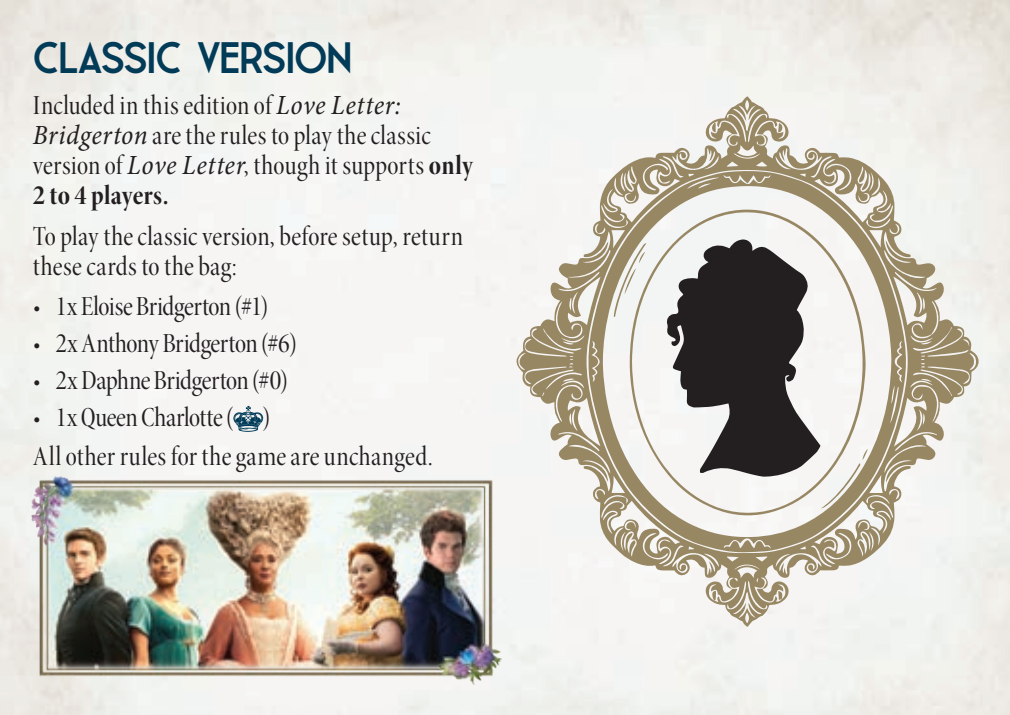
<style>
.page{position:relative;width:1010px;height:715px;background:#fff}
.page>*{position:absolute;margin:0;border:0;box-sizing:border-box;transform-origin:0 0}
.t1{font:700 44px "Leaner";letter-spacing:-.03em;color:#013b58}
.t2{font:28px/30px "Minion Pro Cn Disp";letter-spacing:.005em;color:#231f20}
.t3{font:28px "Minion Pro Cn Disp";letter-spacing:-.015em;color:#231f20}
.t4{font:28px "Minion Pro Cn Disp";letter-spacing:-.02em;color:#231f20}
.t5{font:28px "Minion Pro Bold Cn Disp";letter-spacing:.01em;color:#231f20}
.s1{font-family:"Minion Pro";font-style:italic;font-stretch:condensed}
.s2{font-family:"Minion Pro Bold Cn Disp"}
</style>
<div class="page">
<img style="left:0;top:0;width:1009px;height:715px">
<svg style="left:513px;top:96px;width:465px;height:530px;fill:#f3f4f2"></svg>
<svg style="left:587px;top:170px;width:319px;height:382px"></svg>
<svg style="left:711px;top:122px;width:4px;height:10px"></svg>
<svg style="left:712px;top:590px;width:3px;height:10px"></svg>
<svg style="left:777px;top:123px;width:5px;height:9px"></svg>
<svg style="left:778px;top:591px;width:4px;height:8px"></svg>
<svg style="left:629px;top:209px;width:236px;height:311px;fill:#f6f5f4"></svg>
<svg style="left:820px;top:448px;width:47px;height:60px"></svg>
<svg style="left:613px;top:243px;width:33px;height:74px"></svg>
<svg style="left:665px;top:239px;width:155px;height:237px;fill:#231f20"></svg>
<img style="left:18px;top:471px;width:485px;height:213px">
<svg style="left:233px;top:405px;width:30px;height:26px"></svg>
<h1 class="t1" style="left:33px;top:33px;width:321px">CLASSIC VERSION</h1>
<p class="t2" style="left:33px;top:91px;width:441px">Included in this edition of <span class="s1">Love Letter:<br>Bridgerton</span> are the rules to play the classic version of <span class="s1">Love Letter</span>, though it supports <span class="s2">only</span></p>
<p class="t5" style="left:33px;top:177px;width:137px">2 to 4 players.</p>
<p class="t2" style="left:33px;top:222px;width:431px">To play the classic version, before setup, return these cards to the bag:</p>
<p class="t3" style="left:33px;top:289px;width:237px">• 1x Eloise Bridgerton (#1)</p>
<p class="t4" style="left:33px;top:326px;width:266px">• 2x Anthony Bridgerton (#6)</p>
<p class="t3" style="left:33px;top:363px;width:257px">• 2x Daphne Bridgerton (#0)</p>
<p class="t2" style="left:33px;top:398px;width:401px;line-height:39.2px">• 1x Queen Charlotte ( )<br>All other rules for the game are unchanged.</p>
</div>
